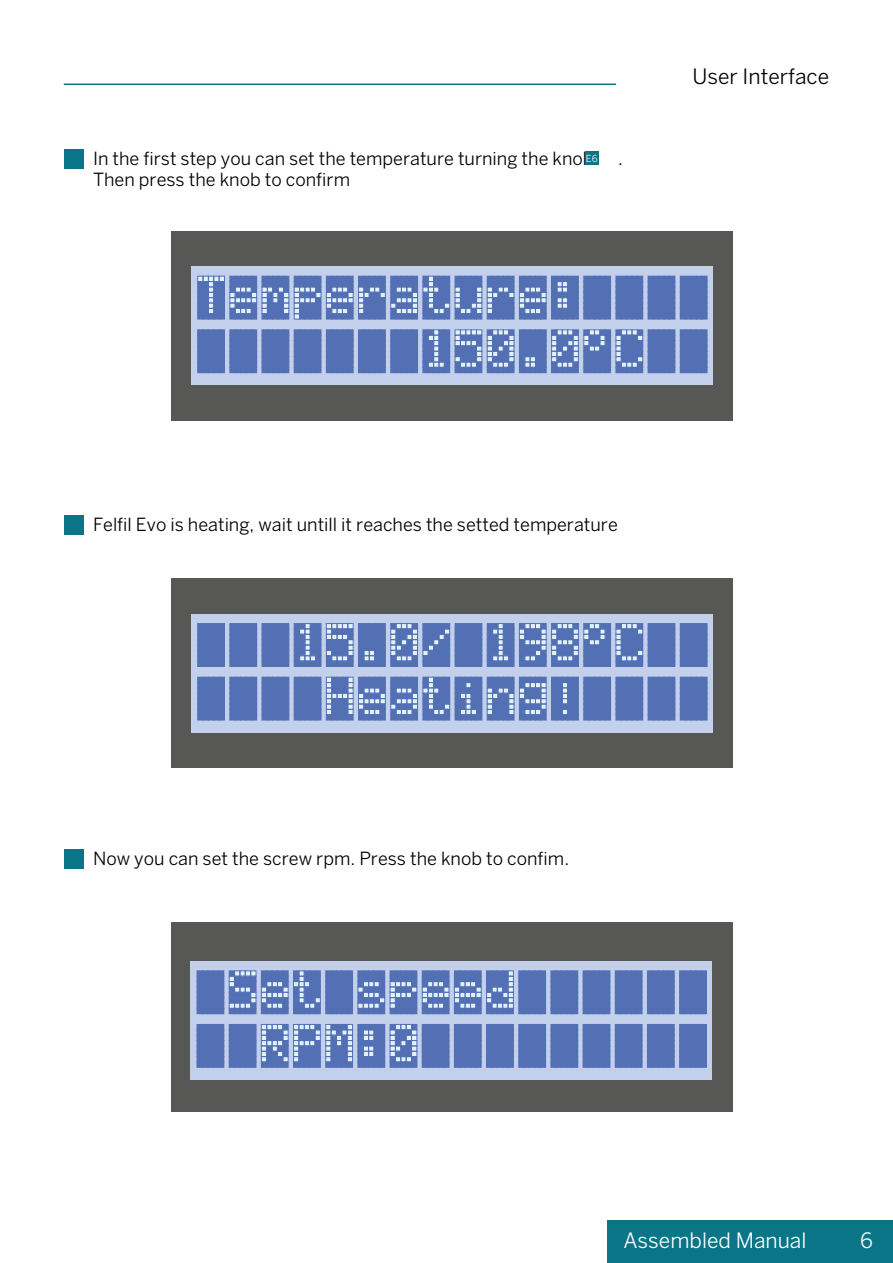
<style>
.page{position:relative;width:893px;height:1263px;background:#fff}
.page>*{position:absolute;margin:0;border:0;box-sizing:border-box;transform-origin:0 0}
.t1{font:21px "Benton Sans";color:#fff}
.t2{font:21px "Benton Sans";color:#000}
.t3{font:18px "Benton Sans";color:#000}
.t4{font:9.6px "Benton Sans";color:#fff}
</style>
<div class="page">
<div style="left:608px;top:1220px;width:285px;height:43px;background:#0b7588"></div>
<hr style="left:64px;top:84px;width:552px;height:1px;background:#0b7588">
<div style="left:64px;top:149px;width:20px;height:20px;background:#0b7588"></div>
<div style="left:64px;top:515px;width:20px;height:20px;background:#0b7588"></div>
<div style="left:64px;top:849px;width:20px;height:20px;background:#0b7588"></div>
<div style="left:585px;top:151px;width:14px;height:14px;background:#0b7588"></div>
<div style="left:171px;top:231px;width:561px;height:190px;background:#575756"></div>
<div style="left:191px;top:266px;width:522px;height:119px;background:#c3d0ec"></div>
<div style="left:171px;top:578px;width:561px;height:190px;background:#575756"></div>
<div style="left:191px;top:614px;width:522px;height:118px;background:#c3d0ec"></div>
<div style="left:171px;top:922px;width:561px;height:190px;background:#575756"></div>
<div style="left:190px;top:961px;width:522px;height:119px;background:#c3d0ec"></div>
<svg style="left:197px;top:971px;width:510px;height:43px;background:#6d86c1"></svg>
<svg style="left:197px;top:1024px;width:510px;height:43px;background:#6a83c0"></svg>
<svg style="left:197px;top:623px;width:510px;height:44px;background:#6d86c1"></svg>
<svg style="left:197px;top:677px;width:510px;height:43px;background:#6c85c1"></svg>
<svg style="left:197px;top:276px;width:510px;height:43px;background:#7189c3"></svg>
<svg style="left:197px;top:330px;width:510px;height:43px;background:#6b85c0"></svg>
<p class="t3" style="left:93px;top:148px;width:502px">In the first step you can set the temperature turning the knob</p>
<p class="t3" style="left:618px;top:148px;width:6px">.</p>
<p class="t3" style="left:93px;top:169px;width:259px">Then press the knob to confirm</p>
<p class="t4" style="left:586px;top:152px;width:13px">E6</p>
<p class="t2" style="left:692px;top:64px;width:138px">User Interface</p>
<p class="t3" style="left:93px;top:514px;width:526px">Felfil Evo is heating, wait untill it reaches the setted temperature</p>
<p class="t3" style="left:93px;top:848px;width:478px">Now you can set the screw rpm. Press the knob to confim.</p>
<p class="t1" style="left:623px;top:1228px;width:184px">Assembled Manual</p>
<p class="t1" style="left:860px;top:1228px;width:14px">6</p>
</div>
